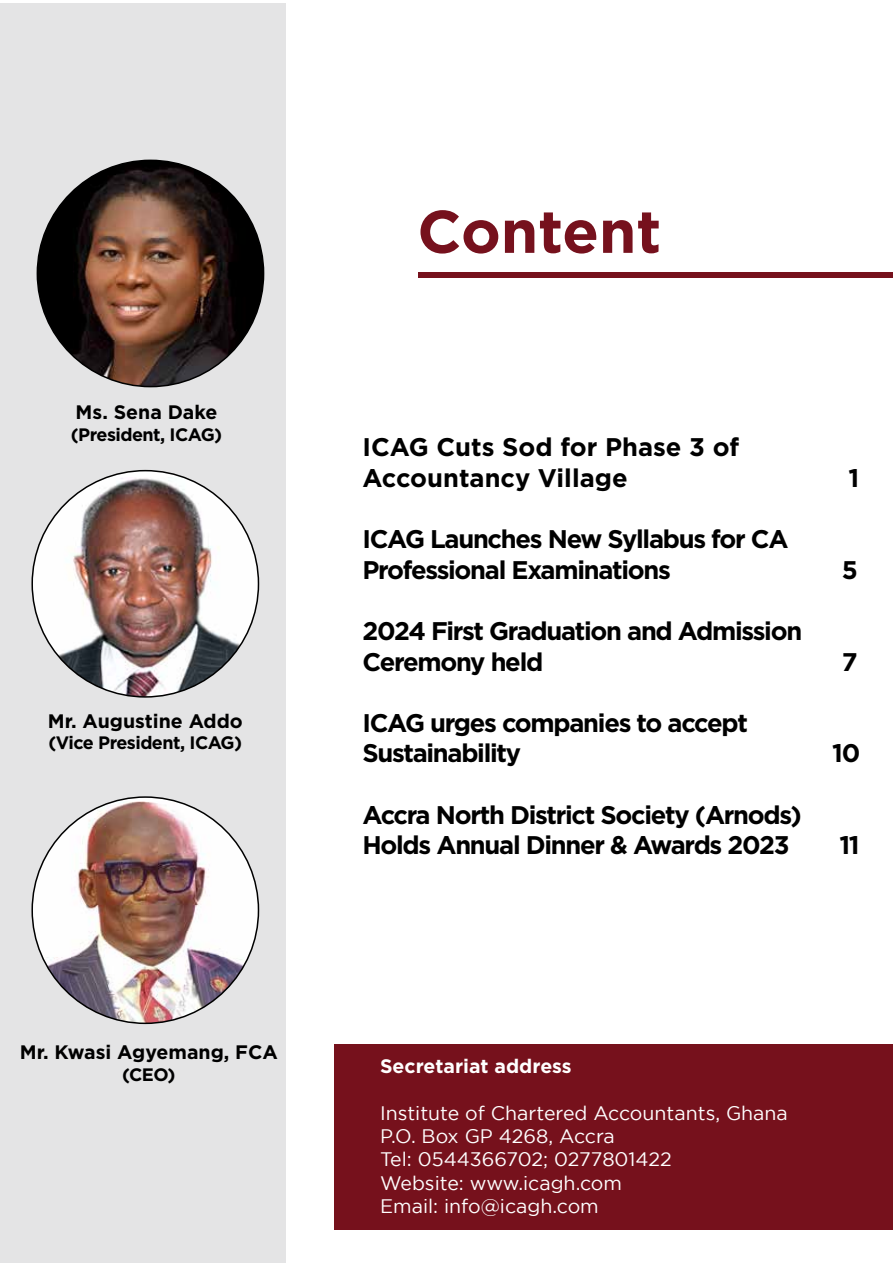
<style>
.page{position:relative;width:893px;height:1263px;background:#fff}
.page>*{position:absolute;margin:0;border:0;box-sizing:border-box;transform-origin:0 0}
.t1{font:700 60px "Gotham";color:#76111d}
.t2{font:700 25.5px/30.6px "Gotham";letter-spacing:-.05em;color:#000}
.t3{font:700 25.5px/30.6px "Gotham";color:#000}
.t4{font:19.5px/23.4px "Gotham";color:#fff}
.t5{font:700 19.5px "Gotham";color:#000}
.t6{font:700 19.5px "Gotham";color:#fff}
.t7{font:700 18px "Gotham";letter-spacing:-.03em;color:#000}
</style>
<div class="page">
<div style="left:418px;top:272px;width:475px;height:6px;background:#76111d"></div>
<div style="left:0;top:3px;width:286px;height:1260px;background:#e4e4e5"></div>
<div style="left:334px;top:1044px;width:558px;height:185px;background:#76111c"></div>
<img style="left:37px;top:160px;width:226px;height:227px">
<img style="left:32px;top:477px;width:226px;height:220px">
<img style="left:32px;top:801px;width:226px;height:222px">
<p class="t5" style="left:76px;top:399px;width:143px">Ms. Sena Dake</p>
<p class="t7" style="left:71px;top:423px;width:153px">(President, ICAG)</p>
<p class="t5" style="left:48px;top:708px;width:197px">Mr. Augustine Addo</p>
<p class="t7" style="left:48px;top:731px;width:195px">(Vice President, ICAG)</p>
<p class="t5" style="left:20px;top:1039px;width:260px">Mr. Kwasi Agyemang, FCA</p>
<p class="t7" style="left:122px;top:1063px;width:55px">(CEO)</p>
<h1 class="t1" style="left:417px;top:192px;width:245px">Content</h1>
<p class="t3" style="left:362px;top:432px;width:378px">ICAG Cuts Sod for Phase 3 of<br>Accountancy Village</p>
<p class="t2" style="left:362px;top:524px;width:428px">ICAG Launches New Syllabus for CA<br>Professional Examinations</p>
<p class="t2" style="left:362px;top:615px;width:441px">2024 First Graduation and Admission<br>Ceremony held</p>
<p class="t2" style="left:362px;top:707px;width:387px">ICAG urges companies to accept<br>Sustainability</p>
<p class="t2" style="left:362px;top:799px;width:441px">Accra North District Society (Arnods)<br>Holds Annual Dinner &amp; Awards 2023</p>
<p class="t2" style="left:848px;top:462px;width:12px">1</p>
<p class="t2" style="left:842px;top:554px;width:18px">5</p>
<p class="t2" style="left:842px;top:646px;width:17px">7</p>
<p class="t2" style="left:832px;top:738px;width:30px">10</p>
<p class="t2" style="left:839px;top:830px;width:22px">11</p>
<p class="t6" style="left:380px;top:1053px;width:193px">Secretariat address</p>
<p class="t4" style="left:380px;top:1101px;width:409px">Institute of Chartered Accountants, Ghana<br>P.O. Box GP 4268, Accra<br>Tel: 0544366702; 0277801422<br>Website: www.icagh.com<br>Email: info@icagh.com</p>
</div>
